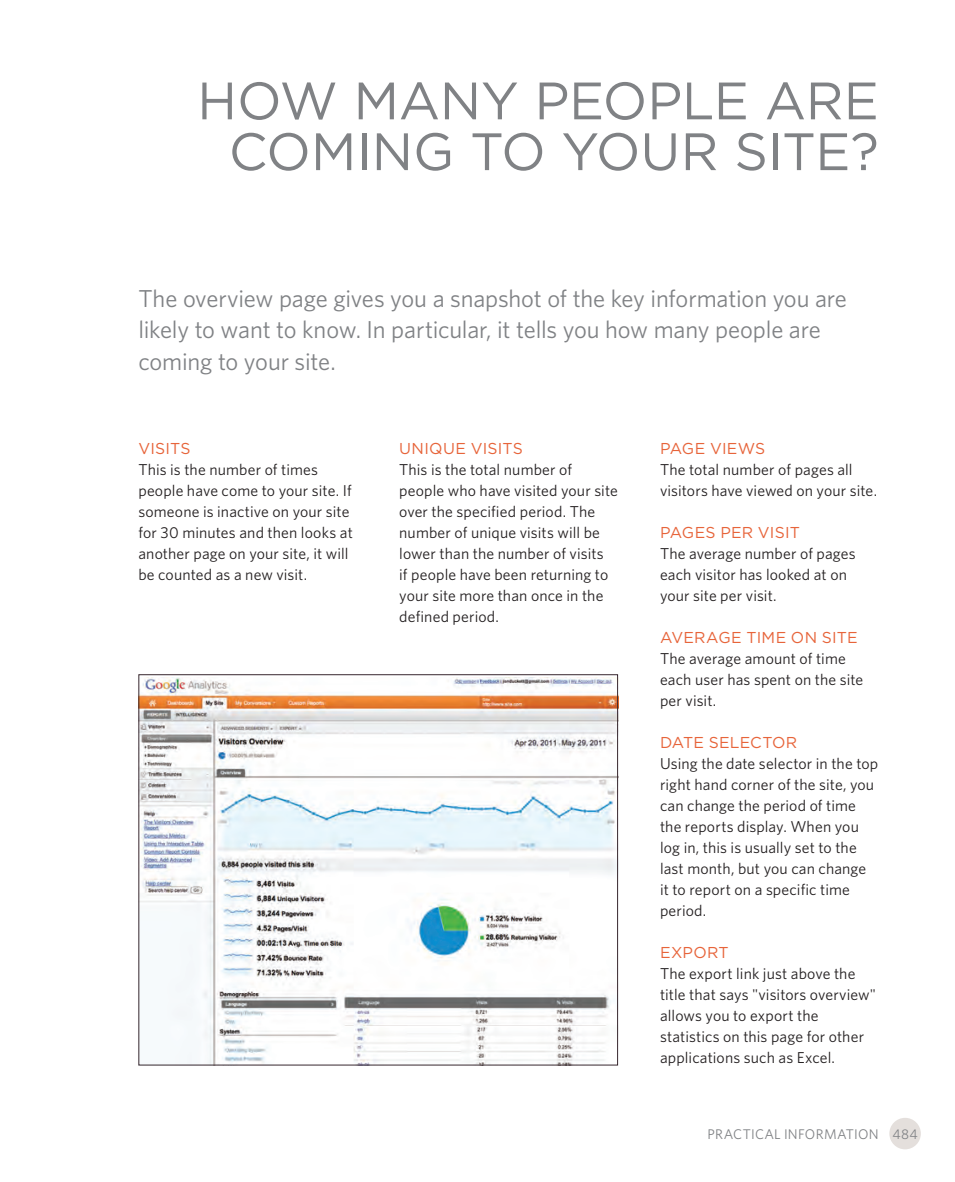
<style>
.page{position:relative;width:955px;height:1182px;background:#fff}
.page>*{position:absolute;margin:0;border:0;box-sizing:border-box;transform-origin:0 0}
.t1{font:52.5px/50.8px "Gotham";letter-spacing:-.005em;color:#808285;text-align:right}
.t2{font:24.5px/31.5px "Whitney HTF";letter-spacing:-.01em;color:#808285}
.t3{font:15.75px/21px "Whitney HTF";letter-spacing:.01em;color:#231f20}
.t4{font:14px "Whitney HTF";letter-spacing:.02em;color:#808285}
.s1{font-family:"Gotham";color:#e7643a}
</style>
<div class="page">
<div style="left:889px;top:1117px;width:32px;height:32px;background:#e4dfdc;border-radius:50%"></div>
<img style="left:140px;top:677px;width:476px;height:386px">
<p class="t1" style="left:197px;top:74px;width:683px">H OW MANY PEOPLE ARE<br>COMING TO YOUR SITE?</p>
<p class="t2" style="left:138px;top:282px;width:710px">The overview page gives you a snapshot of the key information you are likely to want to know. In particular, it tells you how many people are coming to your site.</p>
<p class="t3" style="left:138px;top:437px;width:216px"><span class="s1">VISITS<br></span>This is the number of times people have come to your site. If someone is inactive on your site for 30 minutes and then looks at another page on your site, it will be counted as a new visit.</p>
<p class="t3" style="left:399px;top:437px;width:220px"><span class="s1">U NIQUE VISITS<br></span>This is the total number of people who have visited your site over the specified period. The number of unique visits will be lower than the number of visits<br>if people have been returning to your site more than once in the defined period.</p>
<p class="t3" style="left:660px;top:437px;width:219px"><span class="s1">PAGE VIEWS<br></span>The total number of pages all visitors have viewed on your site.</p>
<p class="t3" style="left:660px;top:521px;width:197px"><span class="s1">PAGES PER VISIT<br></span>The average number of pages each visitor has looked at on your site per visit.</p>
<p class="t3" style="left:660px;top:626px;width:205px"><span class="s1">AVERAGE TIME ON SITE<br></span>The average amount of time each user has spent on the site per visit.</p>
<p class="t3" style="left:660px;top:731px;width:220px"><span class="s1">DATE SELECTOR<br></span>Using the date selector in the top right hand corner of the site, you can change the period of time the reports display. When you log in, this is usually set to the last month, but you can change it to report on a specific time period.</p>
<p class="t3" style="left:660px;top:941px;width:217px"><span class="s1">EXPORT<br></span>The export link just above the title that says "visitors overview" allows you to export the statistics on this page for other applications such as Excel.</p>
<p class="t4" style="left:707px;top:1125px;width:212px">PRACTICAL INFORMATION 484</p>
</div>
